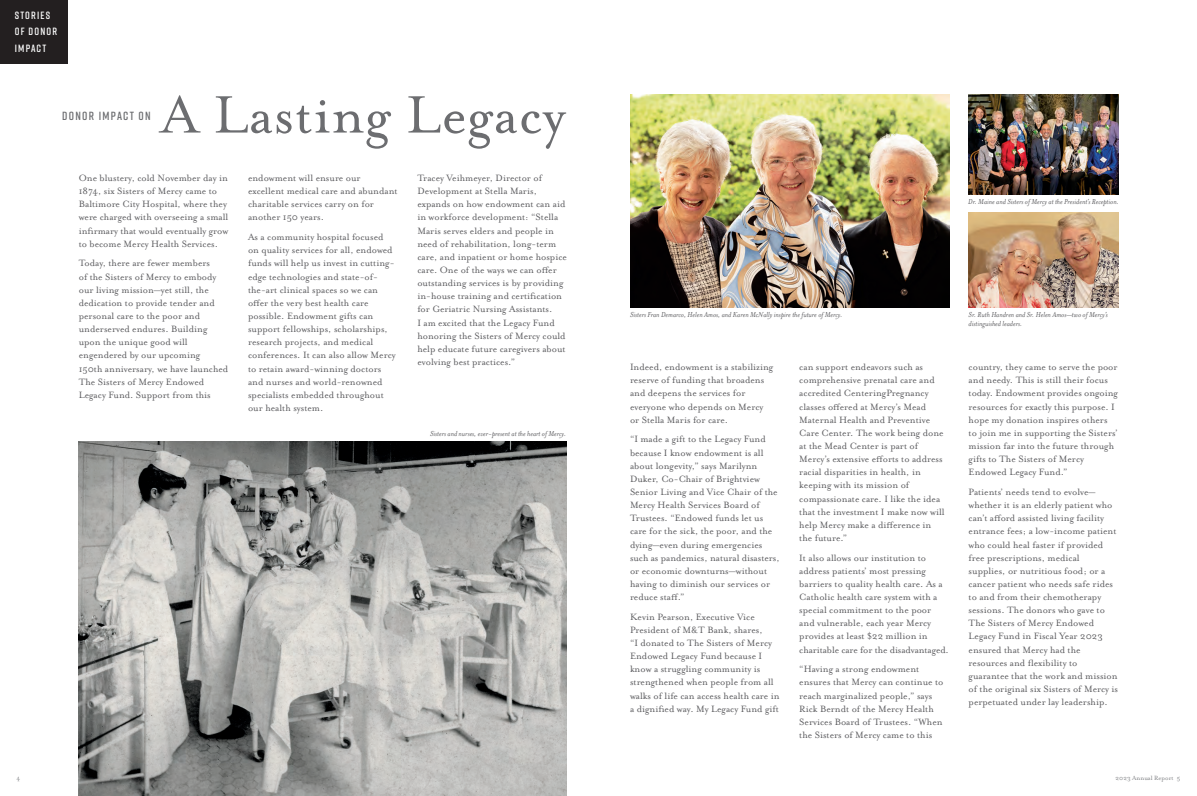
<style>
.page{position:relative;width:1197px;height:796px;background:#fff}
.page>*{position:absolute;margin:0;border:0;box-sizing:border-box;transform-origin:0 0}
.t1{font:60.38px "Mrs Eaves Roman";letter-spacing:.01em;color:#6c6d70}
.t2{font:600 11.81px "Rift";letter-spacing:.11em;color:#6c6d70}
.t3{font:10.5px/13.1px "Mrs Eaves Roman";color:#5c5c5f}
.t4{font:600 10.5px "Rift";letter-spacing:.11em;color:#fff}
.t5{font:italic 8.31px/8.8px "Mrs Eaves";color:#5c5c5f}
.t6{font:7px "Mrs Eaves Roman";color:#808285}
</style>
<div class="page">
<img style="left:79px;top:441px;width:488px;height:354px">
<img style="left:630px;top:94px;width:319px;height:213px">
<img style="left:969px;top:213px;width:150px;height:94px">
<div style="left:0;top:0;width:67px;height:63px;background:#231f20"></div>
<img style="left:969px;top:94px;width:150px;height:101px">
<p class="t4" style="left:15px;top:8px;width:37px">STORIES</p>
<p class="t4" style="left:15px;top:24px;width:44px">OF DONOR</p>
<p class="t4" style="left:15px;top:41px;width:33px">IMPACT</p>
<p class="t1" style="left:161px;top:82px;width:406px">A Lasting Legacy</p>
<p class="t3" style="left:248px;top:171px;width:151px">endowment will ensure our excellent medical care and abundant charitable services carry on for another 150 years.</p>
<p class="t3" style="left:248px;top:230px;width:148px">As a community hospital focused on quality services for all, endowed funds will help us invest in cutting&shy;edge technologies and state-of-</p>
<p class="t3" style="left:248px;top:283px;width:149px">the-art clinical spaces so we can offer the very best health care possible. Endowment gifts can support fellowships, scholarships, research projects, and medical conferences. It can also allow Mercy to retain award-winning doctors and nurses and world-renowned specialists embedded throughout our health system.</p>
<p class="t2" style="left:62px;top:107px;width:90px">DONOR IMPACT ON</p>
<p class="t3" style="left:79px;top:171px;width:151px">One blustery, cold November day in 1874, six Sisters of Mercy came to Baltimore City Hospital, where they were charged with overseeing a small infirmary that would eventually grow to become Mercy Health Services.</p>
<p class="t3" style="left:79px;top:257px;width:151px">Today, there are fewer members<br>of the Sisters of Mercy to embody our living mission—yet still, the dedication to provide tender and personal care to the poor and underserved endures. Building upon the unique good will engendered by our upcoming<br>150th anniversary, we have launched<br>The Sisters of Mercy Endowed<br>Legacy Fund. Support from this</p>
<p class="t3" style="left:417px;top:171px;width:151px">Tracey Veihmeyer, Director of Development at Stella Maris, expands on how endowment can aid in workforce development: “Stella Maris serves elders and people in need of rehabilitation, long-term care, and inpatient or home hospice care. One of the ways we can offer outstanding services is by providing in-house training and certification for Geriatric Nursing Assistants.<br>I am excited that the Legacy Fund honoring the Sisters of Mercy could help educate future caregivers about evolving best practices.”</p>
<p class="t5" style="left:430px;top:429px;width:138px">Sisters and nurses, ever-present at the heart of Mercy.</p>
<p class="t5" style="left:968px;top:197px;width:152px">Dr. Maine and Sisters of Mercy at the President’s Reception.</p>
<p class="t5" style="left:630px;top:310px;width:214px">Sisters Fran Demarco, Helen Amos, and Karen McNally inspire the future of Mercy.</p>
<p class="t3" style="left:630px;top:360px;width:145px">Indeed, endowment is a stabilizing reserve of funding that broadens and deepens the services for everyone who depends on Mercy or Stella Maris for care.</p>
<p class="t3" style="left:630px;top:433px;width:151px">“I made a gift to the Legacy Fund because I know endowment is all about longevity,” says Marilynn<br>Duker, Co-Chair of Brightview<br>Senior Living and Vice Chair of the<br>Mercy Health Services Board of<br>Trustees. “Endowed funds let us care for the sick, the poor, and the dying—even during emergencies such as pandemics, natural disasters, or economic downturns—without having to diminish our services or reduce staff.”</p>
<p class="t3" style="left:630px;top:610px;width:151px">Kevin Pearson, Executive Vice<br>President of M&amp;T Bank, shares,<br>“I donated to The Sisters of Mercy<br>Endowed Legacy Fund because I know a struggling community is strengthened when people from all walks of life can access health care in a dignified way. My Legacy Fund gift</p>
<p class="t3" style="left:799px;top:360px;width:147px">can support endeavors such as comprehensive prenatal care and accredited CenteringPregnancy classes offered at Mercy’s Mead<br>Maternal Health and Preventive<br>Care Center. The work being done at the Mead Center is part of<br>Mercy’s extensive efforts to address racial disparities in health, in keeping with its mission of compassionate care. I like the idea that the investment I make now will help Mercy make a difference in the future.”</p>
<p class="t3" style="left:799px;top:551px;width:151px">It also allows our institution to address patients’ most pressing barriers to quality health care. As a Catholic health care system with a special commitment to the poor and vulnerable, each year Mercy provides at least $22 million in charitable care for the disadvantaged.</p>
<p class="t3" style="left:799px;top:662px;width:146px">“Having a strong endowment ensures that Mercy can continue to reach marginalized people,” says<br>Rick Berndt of the Mercy Health<br>Services Board of Trustees. “When the Sisters of Mercy came to this</p>
<p class="t5" style="left:969px;top:310px;width:141px">Sr. Ruth Handren and Sr. Helen Amos—two of Mercy’s distinguished leaders.</p>
<p class="t3" style="left:969px;top:360px;width:151px">country, they came to serve the poor and needy. This is still their focus today. Endowment provides ongoing resources for exactly this purpose. I hope my donation inspires others to join me in supporting the Sisters’ mission far into the future through gifts to The Sisters of Mercy Endowed Legacy Fund.”</p>
<p class="t3" style="left:969px;top:485px;width:151px">Patients’ needs tend to evolve— whether it is an elderly patient who can’t afford assisted living facility entrance fees; a low-income patient who could heal faster if provided free prescriptions, medical supplies, or nutritious food; or a cancer patient who needs safe rides to and from their chemotherapy sessions. The donors who gave to<br>The Sisters of Mercy Endowed<br>Legacy Fund in Fiscal Year 2023 ensured that Mercy had the resources and flexibility to guarantee that the work and mission of the original six Sisters of Mercy is perpetuated under lay leadership.</p>
<p class="t6" style="left:17px;top:774px;width:5px">4</p>
<p class="t6" style="left:1116px;top:774px;width:66px">2023 Annual Report 5</p>
</div>
